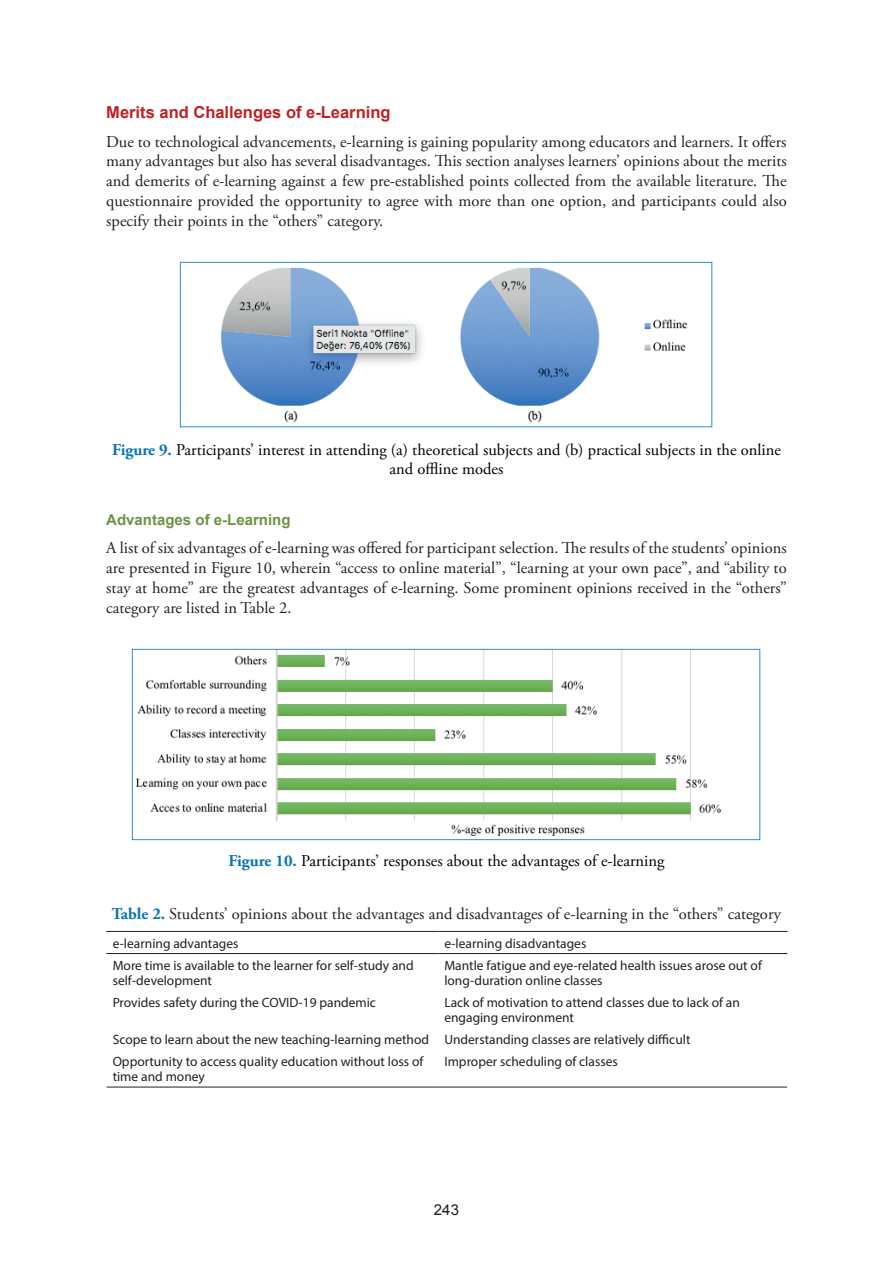
<style>
.page{position:relative;width:893px;height:1263px;background:#fff}
.page>*{position:absolute;margin:0;border:0;box-sizing:border-box;transform-origin:0 0}
.t1{font:16.5px/19.8px "Adobe Garamond Pro";color:#231f20;text-align:justify}
.t2{font:16.5px/19.8px "Adobe Garamond Pro";color:#000001;text-align:center}
.t3{font:700 16.5px "Arial";color:#c22025}
.t4{font:700 15px "Arial";color:#709247}
.t5{font:15px "Arial";color:#231f20}
.t6{font:13.5px/15px "Myriad Pro";color:#231f20}
.s1{font-weight:700;color:#0873bb}
</style>
<div class="page">
<img style="left:179px;top:262px;width:534px;height:166px">
<img style="left:132px;top:648px;width:629px;height:192px">
<hr style="left:107px;top:1087px;width:331px;height:1px;background:#231f20">
<hr style="left:438px;top:1087px;width:349px;height:1px;background:#231f20">
<hr style="left:106px;top:931px;width:332px;height:1px;background:#231f20">
<hr style="left:438px;top:931px;width:349px;height:1px;background:#231f20">
<hr style="left:106px;top:953px;width:332px;height:1px;background:#231f20">
<hr style="left:438px;top:953px;width:349px;height:1px;background:#231f20">
<p class="t3" style="left:106px;top:102px;width:286px">Merits and Challenges of e-Learning</p>
<p class="t1" style="left:106px;top:132px;width:682px">Due to technological advancements, e-learning is gaining popularity among educators and learners. It offers many advantages but also has several disadvantages. This section analyses learners’ opinions about the merits and demerits of e-learning against a few pre-established points collected from the available literature. The questionnaire provided the opportunity to agree with more than one option, and participants could also specify their points in the “others” category.</p>
<p class="t2" style="left:112px;top:440px;width:670px"><span class="s1">Figure 9.</span> Participants’ interest in attending (a) theoretical subjects and (b) practical subjects in the online and offline modes</p>
<p class="t4" style="left:106px;top:510px;width:186px">Advantages of e-Learning</p>
<p class="t1" style="left:106px;top:539px;width:682px">A list of six advantages of e-learning was offered for participant selection. The results of the students’ opinions are presented in Figure 10, wherein “access to online material”, “learning at your own pace”, and “ability to stay at home” are the greatest advantages of e-learning. Some prominent opinions received in the “others” category are listed in Table 2.</p>
<p class="t2" style="left:228px;top:852px;width:438px"><span class="s1">Figure 10.</span> Participants’ responses about the advantages of e-learning</p>
<p class="t1" style="left:112px;top:904px;width:670px"><span class="s1">Table 2.</span> Students’ opinions about the advantages and disadvantages of e-learning in the “others” category</p>
<p class="t6" style="left:113px;top:935px;width:127px">e-learning advantages</p>
<p class="t6" style="left:444px;top:935px;width:144px">e-learning disadvantages</p>
<p class="t6" style="left:113px;top:957px;width:303px">More time is available to the learner for self-study and self-development</p>
<p class="t6" style="left:444px;top:957px;width:319px">Mantle fatigue and eye-related health issues arose out of long-duration online classes</p>
<p class="t6" style="left:113px;top:994px;width:265px">Provides safety during the COVID-19 pandemic</p>
<p class="t6" style="left:444px;top:994px;width:297px">Lack of motivation to attend classes due to lack of an engaging environment</p>
<p class="t6" style="left:113px;top:1028px;width:579px;line-height:22.2px">Scope to learn about the new teaching-learning method Understanding classes are relatively difficult<br>Opportunity to access quality education without loss of</p>
<p class="t6" style="left:113px;top:1069px;width:94px">time and money</p>
<p class="t6" style="left:444px;top:1054px;width:175px">Improper scheduling of classes</p>
<p class="t5" style="left:434px;top:1199px;width:27px">243</p>
</div>
